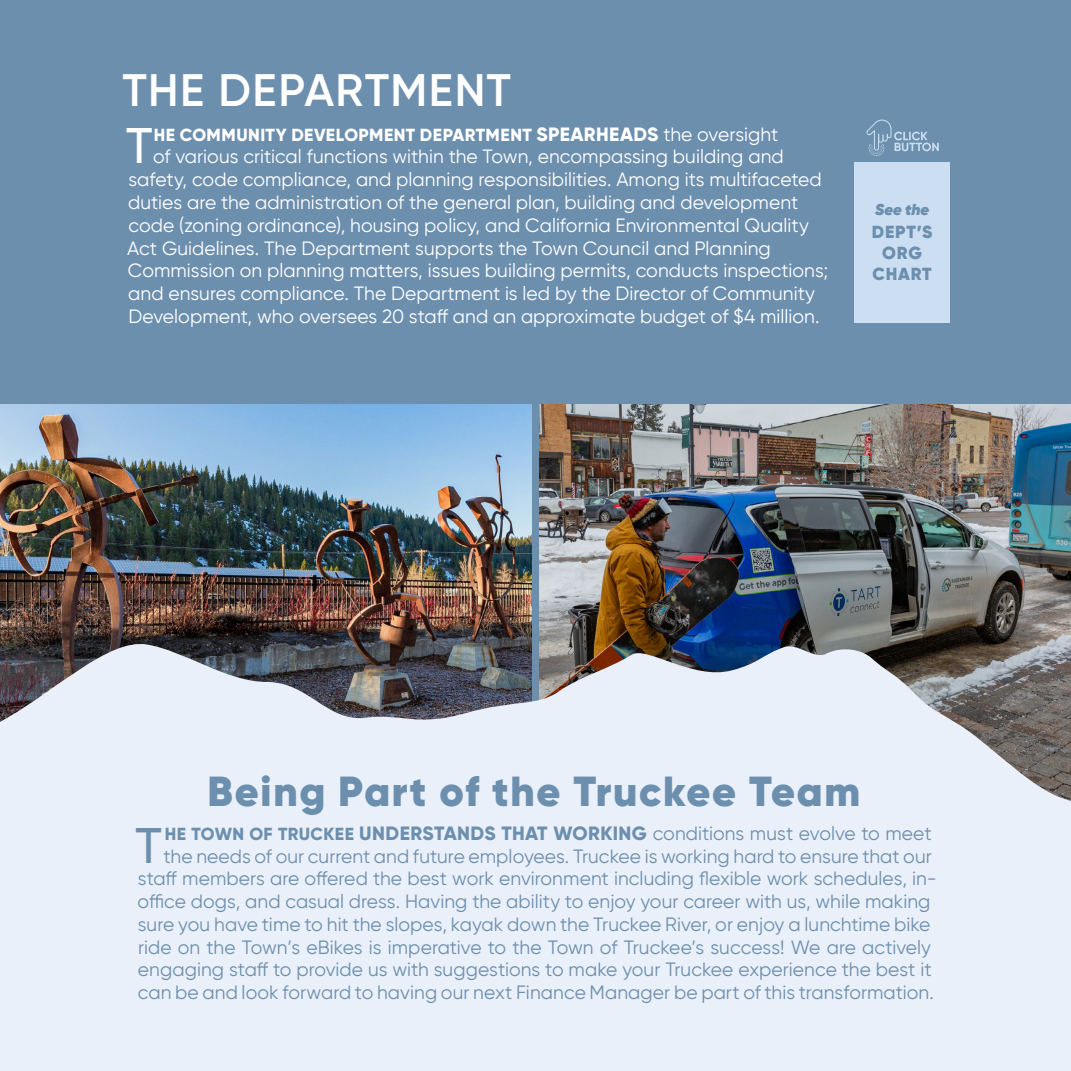
<style>
.page{position:relative;width:1071px;height:1071px;background:#fff}
.page>*{position:absolute;margin:0;border:0;box-sizing:border-box;transform-origin:0 0}
.t1{font:500 50.05px "Gilroy";color:#6d8fae}
.t2{font:500 50.05px "Gilroy";color:#fff}
.t3{font:600 45.5px "Gilroy";letter-spacing:.03em;color:#fff}
.t4{font:900 42px "Gilroy";letter-spacing:.04em;color:#6d8fae}
.t5{font:19.25px "Gilroy";letter-spacing:.005em;color:#6d8fae}
.t6{font:19.25px/22.8px "Gilroy";letter-spacing:.005em;color:#fff}
.t7{font:800 17.5px "Gilroy";letter-spacing:.025em;color:#fff}
.t8{font:900 17.5px/21px "Gilroy";letter-spacing:.05em;color:#6d8fae;text-align:center}
.t9{font:italic 800 15.75px "Gilroy";color:#6d8fae}
.s1{font-size:19.25px}
.s2{font-weight:400;font-size:19.25px}
.s3{font-weight:800;font-size:17.5px}
.s4{font-weight:800}
</style>
<div class="page">
<div style="left:0;top:0;width:1071px;height:527px;background:#6d8fae"></div>
<img style="left:0;top:404px;width:532px;height:149px">
<img style="left:539px;top:404px;width:532px;height:149px">
<div style="left:532px;top:398px;width:7px;height:333px;background:#6d8fae"></div>
<img style="left:0;top:553px;width:1071px;height:518px">
<div style="left:854px;top:162px;width:96px;height:160px;background:#ccdef1"></div>
<svg style="left:866px;top:120px;width:73px;height:36px"></svg>
<h2 class="t3" style="left:122px;top:62px;width:390px">THE DEPARTMENT</h2>
<h1 class="t2" style="left:126px;top:115px;width:28px">T</h1>
<p class="t7" style="left:154px;top:124px;width:626px">HE COMMUNITY DEVELOPMENT DEPARTMENT <span class="s1">SPEARHEADS</span> <span class="s2">the oversight</span></p>
<p class="t6" style="left:127px;top:145px;width:702px;text-indent:26px">of various critical functions within the Town, encompassing building and safety, code compliance, and planning responsibilities. Among its multifaceted duties are the administration of the general plan, building and development code (zoning ordinance), housing policy, and California Environmental Quality Act Guidelines. The Department supports the Town Council and Planning Commission on planning matters, issues building permits, conducts inspections; and ensures compliance. The Department is led by the Director of Community Development, who oversees 20 staff and an approximate budget of $4 million.</p>
<p class="t9" style="left:875px;top:200px;width:55px">See the</p>
<p class="t8" style="left:872px;top:221px;width:62px">DEPT’S<br>ORG<br>CHART</p>
<h3 class="t4" style="left:208px;top:764px;width:654px">Being Part of the Truckee Team</h3>
<h1 class="t1" style="left:135px;top:814px;width:28px">T</h1>
<p class="t5" style="left:165px;top:821px;width:768px"><span class="s3">HE TOWN OF TRUCKEE</span> <span class="s4">UNDERSTANDS THAT WORKING</span> conditions must evolve to meet</p>
<p class="t5" style="left:164px;top:844px;width:770px">the needs of our current and future employees. Truckee is working hard to ensure that our</p>
<p class="t5" style="left:138px;top:867px;width:800px">staff members are offered the best work environment including flexible work schedules, in-</p>
<p class="t5" style="left:138px;top:890px;width:794px">office dogs, and casual dress. Having the ability to enjoy your career with us, while making</p>
<p class="t5" style="left:138px;top:912px;width:794px">sure you have time to hit the slopes, kayak down the Truckee River, or enjoy a lunchtime bike</p>
<p class="t5" style="left:138px;top:935px;width:795px">ride on the Town’s eBikes is imperative to the Town of Truckee’s success! We are actively</p>
<p class="t5" style="left:138px;top:958px;width:795px">engaging staff to provide us with suggestions to make your Truckee experience the best it</p>
<p class="t5" style="left:138px;top:981px;width:798px">can be and look forward to having our next Finance Manager be part of this transformation.</p>
</div>
